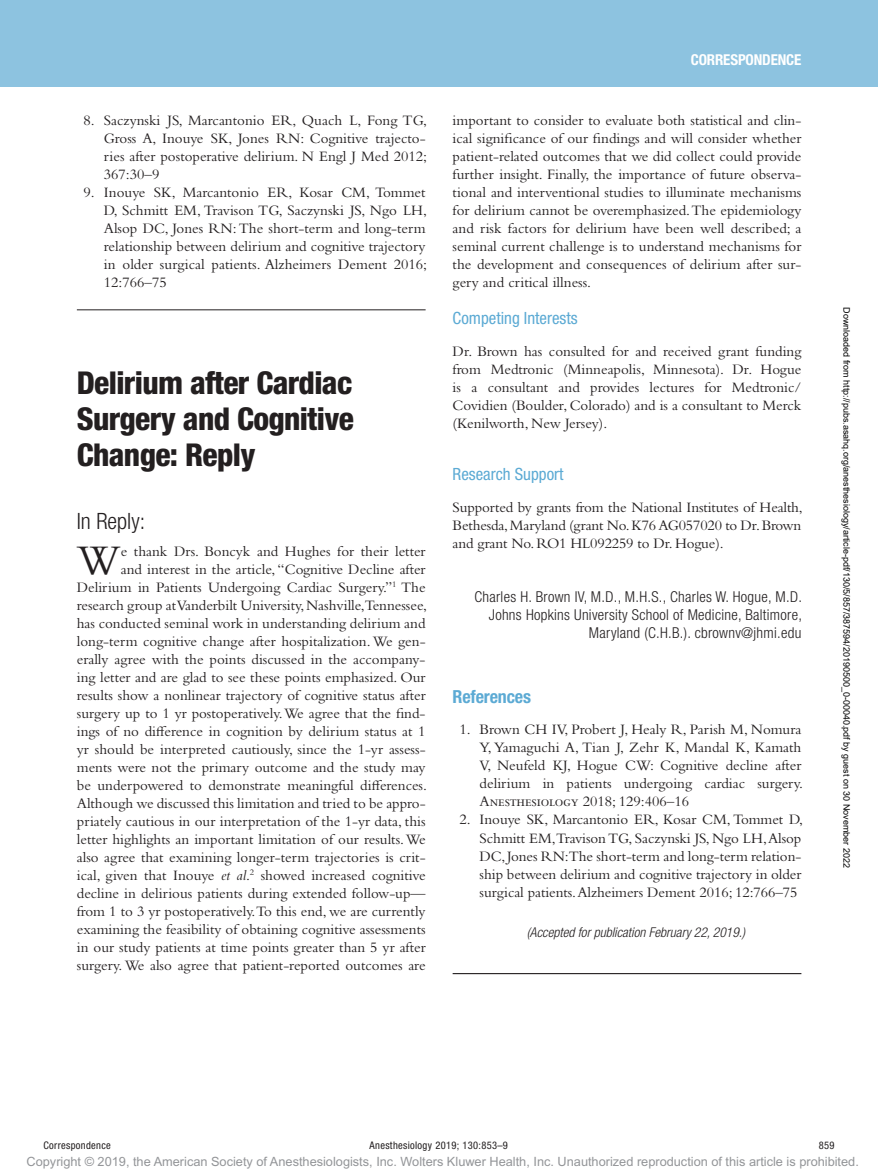
<style>
.page{position:relative;width:878px;height:1175px;background:#fff}
.page>*{position:absolute;margin:0;border:0;box-sizing:border-box;transform-origin:0 0}
.t1{font:43.95px "Bembo Std";color:#231f20}
.t2{font:800 condensed 31.5px/36px "Helvetica Neue LT Std";letter-spacing:-.02em;color:#231f20;text-align:justify}
.t3{font:300 condensed 22.5px "Helvetica Neue LT Std";color:#231f20}
.t4{font:700 condensed 18px "Helvetica Neue LT Std";letter-spacing:-.01em;color:#5caad4}
.t5{font:condensed 16.8px "Helvetica Neue LT Std";color:#5caad4}
.t6{font:15px/18px "Bembo Std";color:#231f20;text-align:justify}
.t7{font:300 condensed 15px/18px "Helvetica Neue LT Std";letter-spacing:.02em;color:#231f20;text-align:right}
.t8{font:700 condensed 15px "Helvetica Neue LT Std";letter-spacing:-.01em;color:#fff}
.t9{font:italic 300 condensed 13.5px "Helvetica Neue LT Std";color:#231f20}
.t10{font:12.75px "Arial MT Std";color:#939598}
.t11{font:condensed 10.5px "Helvetica Neue LT Std";letter-spacing:.03em;color:#231f20}
.t12{font:9px "Arial";color:#000}
.s1{font-style:italic}
</style>
<div class="page">
<div style="left:0;top:0;width:878px;height:86px;background:#8dc3e0"></div>
<hr style="left:77px;top:309px;width:348px;height:1px;background:#231f20">
<hr style="left:452px;top:973px;width:349px;height:1px;background:#231f20">
<p class="t6" style="left:104px;top:111px;width:325px;text-indent:-20px">8. Saczynski JS, Marcantonio ER, Quach L, Fong TG, Gross A, Inouye SK, Jones RN: Cognitive trajecto&shy;ries after postoperative delirium. N Engl J Med 2012; 367:30–9</p>
<p class="t6" style="left:104px;top:183px;width:325px;text-indent:-20px">9. Inouye SK, Marcantonio ER, Kosar CM, Tommet D, Schmitt EM, Travison TG, Saczynski JS, Ngo LH, Alsop DC, Jones RN: The short-term and long-term relationship between delirium and cognitive trajectory in older surgical patients. Alzheimers Dement 2016; 12:766–75</p>
<h2 class="t2" style="left:77px;top:364px;width:278px">Delirium after Cardiac Surgery and Cognitive Change: Reply</h2>
<h3 class="t3" style="left:77px;top:508px;width:70px">In Reply:</h3>
<h1 class="t1" style="left:77px;top:534px;width:45px">W</h1>
<p class="t6" style="left:77px;top:542px;width:352px;text-align:right">e thank Drs. Boncyk and Hughes for their letter<br>and interest in the article, “Cognitive Decline after Delirium in Patients Undergoing Cardiac Surgery.”<sup>1</sup> The research group at Vanderbilt University, Nashville,Tennessee, has conducted seminal work in understanding delirium and long-term cognitive change after hospitalization. We gen&shy;erally agree with the points discussed in the accompany&shy;ing letter and are glad to see these points emphasized. Our results show a nonlinear trajectory of cognitive status after surgery up to 1 yr postoperatively. We agree that the find&shy;ings of no difference in cognition by delirium status at 1 yr should be interpreted cautiously, since the 1-yr assess&shy;ments were not the primary outcome and the study may be underpowered to demonstrate meaningful differences.<br>Although we discussed this limitation and tried to be appro&shy;priately cautious in our interpretation of the 1-yr data, this letter highlights an important limitation of our results. We also agree that examining longer-term trajectories is crit&shy;ical, given that Inouye <span class="s1">et al</span>.<sup>2</sup> showed increased cognitive decline in delirious patients during extended follow-up— from 1 to 3 yr postoperatively.To this end, we are currently examining the feasibility of obtaining cognitive assessments in our study patients at time points greater than 5 yr after surgery. We also agree that patient-reported outcomes are</p>
<p class="t8" style="left:690px;top:51px;width:112px">CORRESPONDENCE</p>
<p class="t6" style="left:452px;top:111px;width:350px">important to consider to evaluate both statistical and clin&shy;ical significance of our findings and will consider whether patient-related outcomes that we did collect could provide further insight. Finally, the importance of future observa&shy;tional and interventional studies to illuminate mechanisms for delirium cannot be overemphasized. The epidemiology and risk factors for delirium have been well described; a seminal current challenge is to understand mechanisms for the development and consequences of delirium after sur&shy;gery and critical illness.</p>
<p class="t5" style="left:452px;top:309px;width:126px">Competing Interests</p>
<p class="t6" style="left:452px;top:342px;width:350px">Dr. Brown has consulted for and received grant funding from Medtronic (Minneapolis, Minnesota). Dr. Hogue is a consultant and provides lectures for Medtronic/ Covidien (Boulder, Colorado) and is a consultant to Merck (Kenilworth, New Jersey).</p>
<p class="t5" style="left:452px;top:465px;width:112px">Research Support</p>
<p class="t6" style="left:452px;top:498px;width:352px">Supported by grants from the National Institutes of Health, Bethesda, Maryland (grant No. K76 AG057020 to Dr. Brown and grant No. RO1 HL092259 to Dr. Hogue).</p>
<p class="t7" style="left:474px;top:587px;width:329px">Charles H. Brown IV, M.D., M.H.S., Charles W. Hogue, M.D.<br>Johns Hopkins University School of Medicine, Baltimore,<br>Maryland (C.H.B.). cbrownv@jhmi.edu</p>
<p class="t4" style="left:452px;top:685px;width:80px">References</p>
<p class="t6" style="left:479px;top:720px;width:325px;text-indent:-20px">1. Brown CH IV, Probert J, Healy R, Parish M, Nomura Y, Yamaguchi A, Tian J, Zehr K, Mandal K, Kamath V, Neufeld KJ, Hogue CW: Cognitive decline after delirium in patients undergoing cardiac surgery.<br>Anesthesiology 2018; 129:406–16</p>
<p class="t6" style="left:479px;top:810px;width:325px;text-indent:-20px">2. Inouye SK, Marcantonio ER, Kosar CM, Tommet D, Schmitt EM,Travison TG, Saczynski JS, Ngo LH, Alsop DC, Jones RN:The short-term and long-term relation&shy;ship between delirium and cognitive trajectory in older surgical patients. Alzheimers Dement 2016; 12:766–75</p>
<p class="t9" style="left:527px;top:924px;width:219px">(Accepted for publication February 22, 2019.)</p>
<p class="t12" style="left:850px;top:307px;width:562px;rotate:90deg">Downloaded from http://pubs.asahq.org/anesthesiology/article-pdf/130/5/857/387594/20190500_0-00040.pdf by guest on 30 November 2022</p>
<p class="t11" style="left:44px;top:1139px;width:69px">Correspondence</p>
<p class="t11" style="left:369px;top:1139px;width:140px">Anesthesiology 2019; 130:853–9</p>
<p class="t11" style="left:818px;top:1139px;width:17px">859</p>
<p class="t10" style="left:27px;top:1154px;width:833px">Copyright © 2019, the American Society of Anesthesiologists, Inc. Wolters Kluwer Health, Inc. Unauthorized reproduction of this article is prohibited.</p>
</div>
